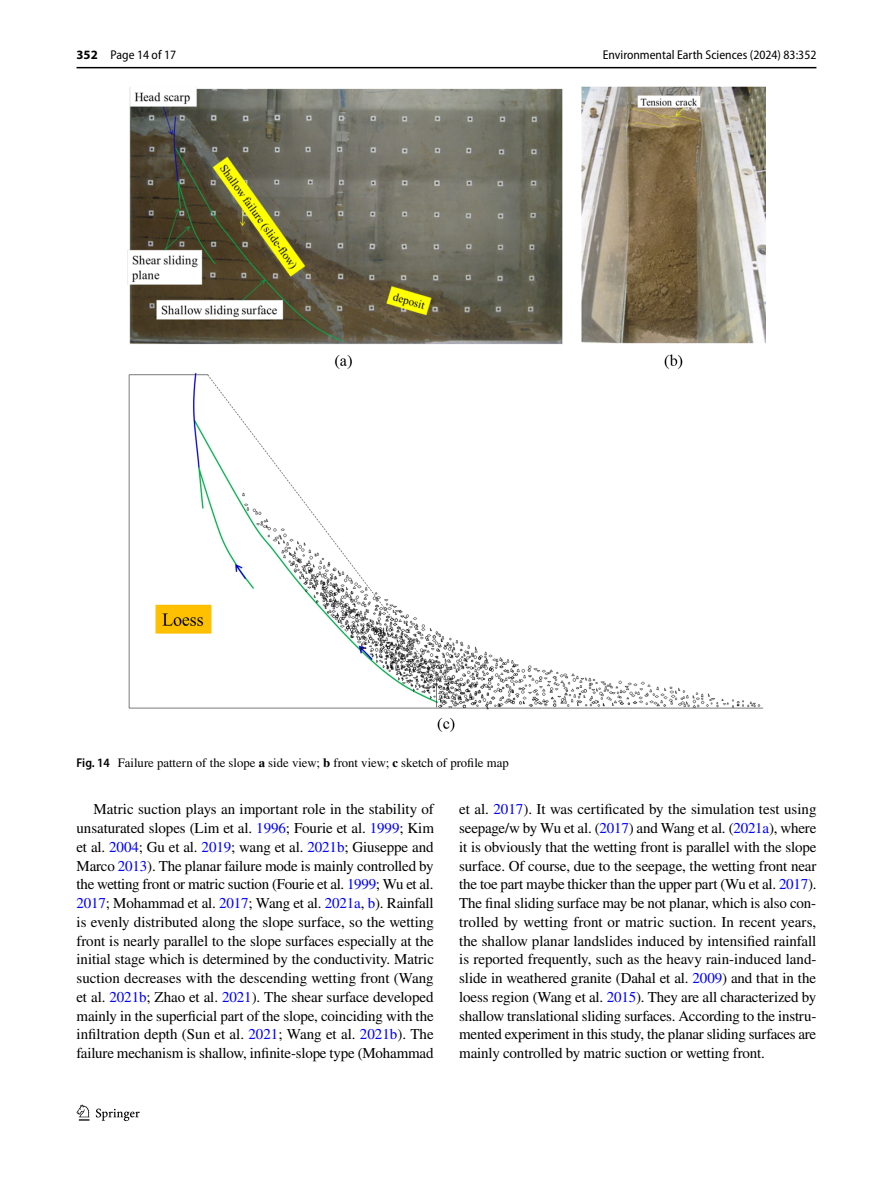
<style>
.page{position:relative;width:893px;height:1187px;background:#fff}
.page>*{position:absolute;margin:0;border:0;box-sizing:border-box;transform-origin:0 0}
.t1{font:15px/18.8px "STIX";letter-spacing:-.015em;color:#000;text-align:justify}
.t2{font:12.75px "STIX";color:#000}
.t3{font:semi-condensed 12.75px "Myriad Pro";color:#000}
.s1{font-weight:700;font-stretch:normal}
.s2{font-family:"Myriad Pro";font-weight:600;font-stretch:semi-condensed}
.s3{font-weight:700}
.s4{color:#00f}
</style>
<div class="page">
<hr style="left:77px;top:67px;width:739px;height:1px;background:#000">
<svg style="left:77px;top:1104px;width:12px;height:16px"></svg>
<svg style="left:96px;top:1108px;width:44px;height:12px"></svg>
<img style="left:128px;top:87px;width:637px;height:644px">
<p class="t3" style="left:77px;top:48px;width:101px"><span class="s1">352</span> Page 14 of 17</p>
<p class="t3" style="left:603px;top:48px;width:215px">Environmental Earth Sciences (2024) 83:352</p>
<p class="t2" style="left:77px;top:753px;width:434px"><span class="s2">Fig. 14</span> Failure pattern of the slope <span class="s3">a</span> side view; <span class="s3">b</span> front view; <span class="s3">c</span> sketch of profile map</p>
<p class="t1" style="left:77px;top:800px;width:359px;text-indent:17px">Matric suction plays an important role in the stability of unsaturated slopes (Lim et al. <span class="s4">1996</span>; Fourie et al. <span class="s4">1999</span>; Kim et al. <span class="s4">2004</span>; Gu et al. <span class="s4">2019</span>; wang et al. <span class="s4">2021b</span>; Giuseppe and Marco <span class="s4">2013</span>). The planar failure mode is mainly controlled by the wetting front or matric suction (Fourie et al. <span class="s4">1999</span>; Wu et al.<br><span class="s4">2017</span>; Mohammad et al. <span class="s4">2017</span>; Wang et al. <span class="s4">2021a</span>, <span class="s4">b</span>). Rainfall is evenly distributed along the slope surface, so the wetting front is nearly parallel to the slope surfaces especially at the initial stage which is determined by the conductivity. Matric suction decreases with the descending wetting front (Wang et al. <span class="s4">2021b</span>; Zhao et al. <span class="s4">2021</span>). The shear surface developed mainly in the superficial part of the slope, coinciding with the infiltration depth (Sun et al. <span class="s4">2021</span>; Wang et al. <span class="s4">2021b</span>). The failure mechanism is shallow, infinite-slope type (Mohammad</p>
<p class="t1" style="left:459px;top:800px;width:359px">et al. <span class="s4">2017</span>). It was certificated by the simulation test using seepage/w by Wu et al. (<span class="s4">2017</span>) and Wang et al. (<span class="s4">2021a</span>), where it is obviously that the wetting front is parallel with the slope surface. Of course, due to the seepage, the wetting front near the toe part maybe thicker than the upper part (Wu et al. <span class="s4">2017</span>).<br>The final sliding surface may be not planar, which is also con&shy;trolled by wetting front or matric suction. In recent years, the shallow planar landslides induced by intensified rainfall is reported frequently, such as the heavy rain-induced land&shy;slide in weathered granite (Dahal et al. <span class="s4">2009</span>) and that in the loess region (Wang et al. <span class="s4">2015</span>). They are all characterized by shallow translational sliding surfaces. According to the instru&shy;mented experiment in this study, the planar sliding surfaces are mainly controlled by matric suction or wetting front.</p>
</div>
